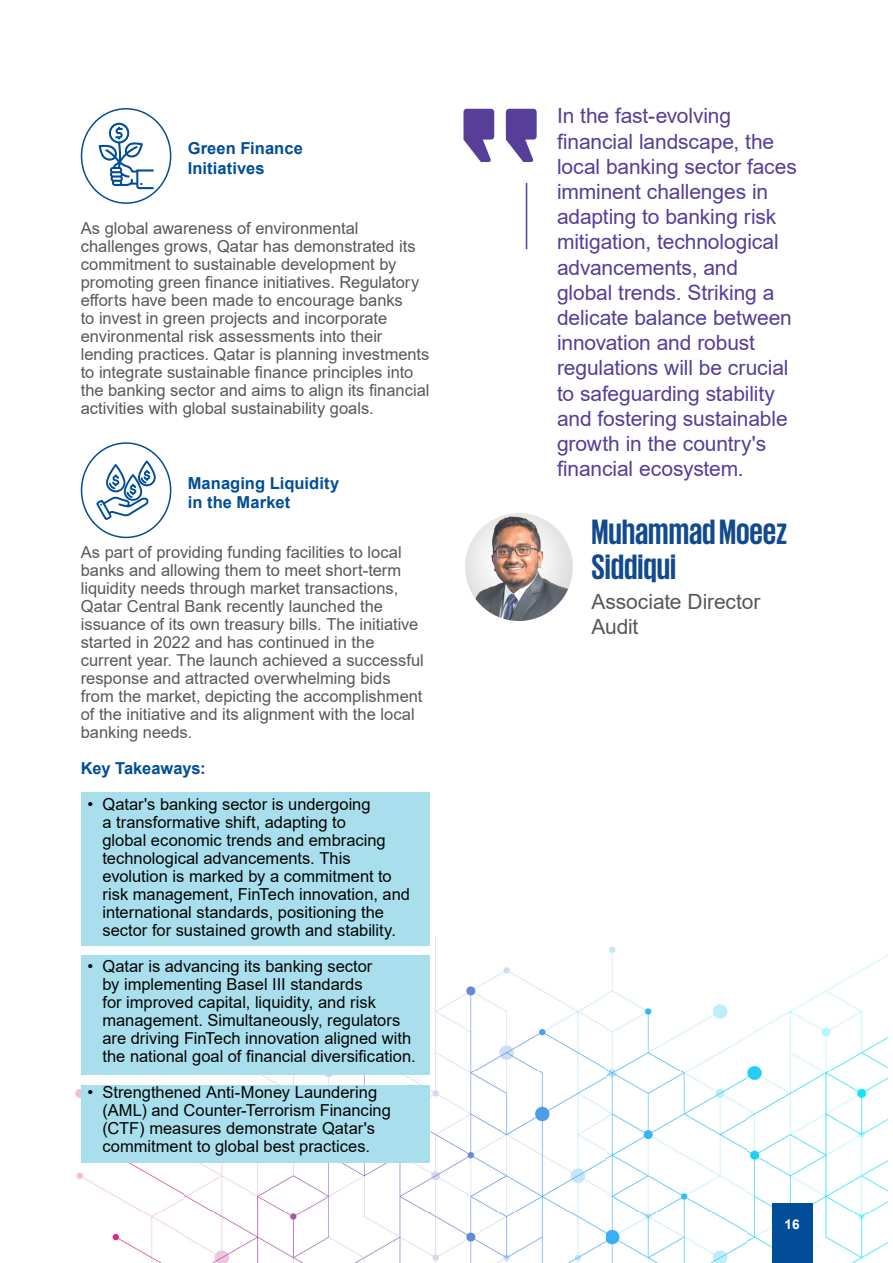
<style>
.page{position:relative;width:893px;height:1263px;background:#fff}
.page>*{position:absolute;margin:0;border:0;box-sizing:border-box;transform-origin:0 0}
.Highlight-_Cobalt_blue{font:700 36px/34.2px "KPMG";color:#114a8d}
.Highlight-_Cobalt_blue-2{font:21px/25.2px "Arial";letter-spacing:-.005em;color:#573e99}
.Highlight-_Cobalt_blue-3{font:21px/25.2px "Arial";letter-spacing:-.005em;color:#57585a}
.Body_Text{font:16.5px/18px "Arial";color:#57585a}
.Body_Text-2{font:16.5px/18px "Arial";color:#040503}
.Body_Text-3{font:700 16.5px/19.5px "Arial";letter-spacing:.005em;color:#014d97}
.t1{font:700 13.5px "Arial";color:#fff}
</style>
<div class="page">
<img style="left:75px;top:936px;width:812px;height:327px">
<div style="left:81px;top:955px;width:348px;height:120px;background:#a9dfed"></div>
<div style="left:81px;top:1085px;width:348px;height:78px;background:#a9dfed"></div>
<div style="left:82px;top:792px;width:348px;height:153px;background:#a9dfed"></div>
<div style="left:81px;top:108px;width:90px;height:96px;border:2px solid #014d97;border-radius:50%"></div>
<svg style="left:99px;top:122px;width:55px;height:67px"></svg>
<div style="left:81px;top:442px;width:90px;height:96px;border:2px solid #014d97;border-radius:50%"></div>
<svg style="left:96px;top:460px;width:60px;height:60px"></svg>
<svg style="left:506px;top:109px;width:31px;height:53px"></svg>
<svg style="left:463px;top:109px;width:31px;height:53px"></svg>
<hr style="left:526px;top:183px;width:1px;height:66px;background:#573e99">
<img style="left:464px;top:512px;width:110px;height:110px;border-radius:55px">
<div style="left:463px;top:512px;width:111px;height:110px;border:2px solid #fff;border-radius:50%"></div>
<div style="left:772px;top:1203px;width:40px;height:60px;background:#014d97"></div>
<p class="Body_Text-3" style="left:188px;top:139px;width:117px">Green Finance<br>Initiatives</p>
<p class="Body_Text" style="left:81px;top:219px;width:350px">As global awareness of environmental challenges grows, Qatar has demonstrated its commitment to sustainable development by promoting green finance initiatives. Regulatory efforts have been made to encourage banks<br>to invest in green projects and incorporate environmental risk assessments into their lending practices. Qatar is planning investments to integrate sustainable finance principles into the banking sector and aims to align its financial activities with global sustainability goals.</p>
<p class="Body_Text-3" style="left:188px;top:473px;width:153px">Managing Liquidity in the Market</p>
<p class="Body_Text" style="left:81px;top:543px;width:344px">As part of providing funding facilities to local banks and allowing them to meet short-term liquidity needs through market transactions, Qatar Central Bank recently launched the issuance of its own treasury bills. The initiative started in 2022 and has continued in the current year. The launch achieved a successful response and attracted overwhelming bids from the market, depicting the accomplishment of the initiative and its alignment with the local banking needs.</p>
<p class="Body_Text-3" style="left:81px;top:759px;width:126px">Key Takeaways:</p>
<p class="Body_Text-2" style="left:102px;top:795px;width:309px;text-indent:-15px">• Qatar's banking sector is undergoing<br>a transformative shift, adapting to<br>global economic trends and embracing technological advancements. This evolution is marked by a commitment to risk management, FinTech innovation, and international standards, positioning the sector for sustained growth and stability.</p>
<p class="Body_Text-2" style="left:102px;top:957px;width:315px;text-indent:-15px">• Qatar is advancing its banking sector<br>by implementing Basel III standards<br>for improved capital, liquidity, and risk management. Simultaneously, regulators are driving FinTech innovation aligned with the national goal of financial diversification.</p>
<p class="Body_Text-2" style="left:102px;top:1083px;width:290px;text-indent:-15px">• Strengthened Anti-Money Laundering (AML) and Counter-Terrorism Financing (CTF) measures demonstrate Qatar's commitment to global best practices.</p>
<p class="Highlight-_Cobalt_blue-2" style="left:557px;top:103px;width:241px">In the fast-evolving financial landscape, the local banking sector faces imminent challenges in adapting to banking risk mitigation, technological advancements, and global trends. Striking a delicate balance between innovation and robust regulations will be crucial to safeguarding stability and fostering sustainable growth in the country's financial ecosystem.</p>
<p class="Highlight-_Cobalt_blue" style="left:591px;top:514px;width:197px">Muhammad Moeez<br>Siddiqui</p>
<p class="Highlight-_Cobalt_blue-3" style="left:591px;top:589px;width:170px">Associate Director<br>Audit</p>
<p class="t1" style="left:784px;top:1215px;width:17px">16</p>
</div>
